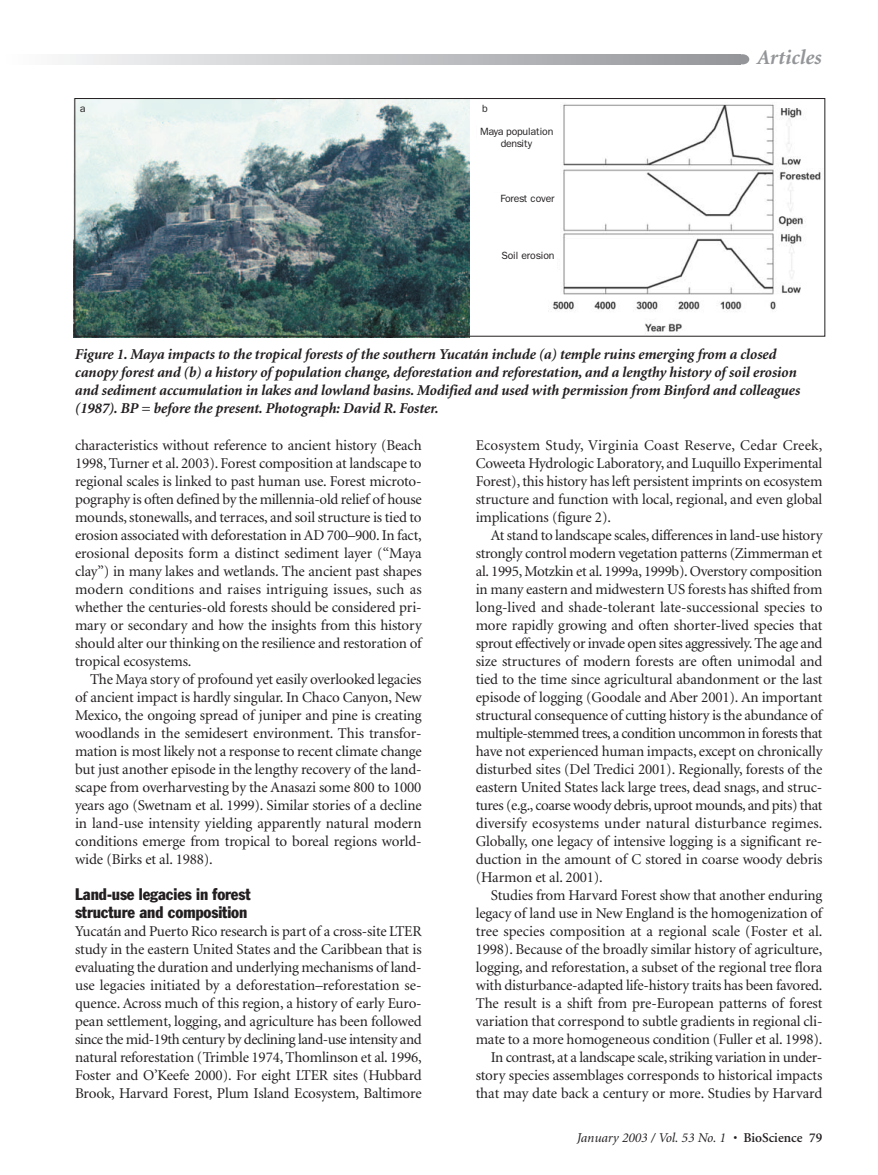
<style>
.page{position:relative;width:878px;height:1175px;background:#fff}
.page>*{position:absolute;margin:0;border:0;box-sizing:border-box;transform-origin:0 0}
.t1{font:italic 700 21px "Minion";color:#939598}
.t2{font:condensed 16.5px/18px "Franklin Gothic";letter-spacing:-.005em;color:#231f20}
.t3{font:15px/18px "Minion";letter-spacing:-.01em;color:#231f20;text-align:justify}
.t4{font:italic 700 15px/18px "Minion";letter-spacing:-.01em;color:#231f20}
.t5{font:italic 13.5px "Minion";color:#231f20}
.t6{font:10.5px/12px "Franklin Gothic";letter-spacing:-.025em;color:#231f20;text-align:center}
.s1{font-weight:600;font-style:normal}
</style>
<div class="page">
<div style="left:736px;top:54px;width:13px;height:10px;background:#939598;border-radius:50%"></div>
<svg style="left:64px;top:54px;width:676px;height:10px;background:#c3c4c6"></svg>
<img style="left:73px;top:98px;width:396px;height:239px">
<img style="left:548px;top:104px;width:273px;height:230px">
<div style="left:74px;top:98px;width:751px;height:239px;border:1px solid #231f20"></div>
<div style="left:477px;top:126px;width:79px;height:30px;background:#fff"></div>
<div style="left:477px;top:193px;width:79px;height:30px;background:#fff"></div>
<div style="left:477px;top:250px;width:79px;height:30px;background:#fff"></div>
<p class="t6" style="left:80px;top:104px;width:7px">a</p>
<p class="t6" style="left:482px;top:104px;width:7px">b</p>
<p class="t6" style="left:480px;top:126px;width:75px">Maya population density</p>
<p class="t6" style="left:500px;top:193px;width:56px">Forest cover</p>
<p class="t6" style="left:501px;top:250px;width:54px">Soil erosion</p>
<h1 class="t1" style="left:756px;top:49px;width:66px">Articles</h1>
<p class="t4" style="left:75px;top:346px;width:726px">Figure 1. Maya impacts to the tropical forests of the southern Yucatán include (a) temple ruins emerging from a closed canopy forest and (b) a history of population change, deforestation and reforestation, and a lengthy history of soil erosion and sediment accumulation in lakes and lowland basins. Modified and used with permission from Binford and colleagues (1987). BP = before the present. Photograph: David R. Foster.</p>
<p class="t3" style="left:75px;top:437px;width:348px">characteristics without reference to ancient history (Beach 1998, Turner et al. 2003). Forest composition at landscape to regional scales is linked to past human use. Forest microto&shy;pography is often defined by the millennia-old relief of house mounds, stonewalls, and terraces, and soil structure is tied to erosion associated with deforestation in AD 700–900. In fact, erosional deposits form a distinct sediment layer (“Maya clay”) in many lakes and wetlands. The ancient past shapes modern conditions and raises intriguing issues, such as whether the centuries-old forests should be considered pri&shy;mary or secondary and how the insights from this history should alter our thinking on the resilience and restoration of tropical ecosystems.</p>
<p class="t3" style="left:75px;top:671px;width:348px;text-indent:15px">The Maya story of profound yet easily overlooked legacies of ancient impact is hardly singular. In Chaco Canyon, New Mexico, the ongoing spread of juniper and pine is creating woodlands in the semidesert environment. This transfor&shy;mation is most likely not a response to recent climate change but just another episode in the lengthy recovery of the land&shy;scape from overharvesting by the Anasazi some 800 to 1000 years ago (Swetnam et al. 1999). Similar stories of a decline in land-use intensity yielding apparently natural modern conditions emerge from tropical to boreal regions world&shy;wide (Birks et al. 1988).</p>
<p class="t2" style="left:75px;top:886px;width:177px">Land-use legacies in forest structure and composition</p>
<p class="t3" style="left:75px;top:923px;width:348px">Yucatán and Puerto Rico research is part of a cross-site LTER study in the eastern United States and the Caribbean that is evaluating the duration and underlying mechanisms of land&shy;use legacies initiated by a deforestation–reforestation se&shy;quence. Across much of this region, a history of early Euro&shy;pean settlement, logging, and agriculture has been followed since the mid-19th century by declining land-use intensity and natural reforestation (Trimble 1974, Thomlinson et al. 1996, Foster and O’Keefe 2000). For eight LTER sites (Hubbard Brook, Harvard Forest, Plum Island Ecosystem, Baltimore</p>
<p class="t3" style="left:475px;top:437px;width:348px">Ecosystem Study, Virginia Coast Reserve, Cedar Creek, Coweeta Hydrologic Laboratory, and Luquillo Experimental Forest), this history has left persistent imprints on ecosystem structure and function with local, regional, and even global implications (figure 2).</p>
<p class="t3" style="left:475px;top:527px;width:348px;text-indent:15px">At stand to landscape scales, differences in land-use history strongly control modern vegetation patterns (Zimmerman et al. 1995, Motzkin et al. 1999a, 1999b). Overstory composition in many eastern and midwestern US forests has shifted from long-lived and shade-tolerant late-successional species to more rapidly growing and often shorter-lived species that sprout effectively or invade open sites aggressively. The age and size structures of modern forests are often unimodal and tied to the time since agricultural abandonment or the last episode of logging (Goodale and Aber 2001). An important structural consequence of cutting history is the abundance of multiple-stemmed trees, a condition uncommon in forests that have not experienced human impacts, except on chronically disturbed sites (Del Tredici 2001). Regionally, forests of the eastern United States lack large trees, dead snags, and struc&shy;tures (e.g., coarse woody debris, uproot mounds, and pits) that diversify ecosystems under natural disturbance regimes.<br>Globally, one legacy of intensive logging is a significant re&shy;duction in the amount of C stored in coarse woody debris (Harmon et al. 2001).</p>
<p class="t3" style="left:475px;top:887px;width:348px;text-align:right">Studies from Harvard Forest show that another enduring legacy of land use in New England is the homogenization of tree species composition at a regional scale (Foster et al.<br>1998). Because of the broadly similar history of agriculture, logging, and reforestation, a subset of the regional tree flora with disturbance-adapted life-history traits has been favored.<br>The result is a shift from pre-European patterns of forest variation that correspond to subtle gradients in regional cli&shy;mate to a more homogeneous condition (Fuller et al. 1998).<br>In contrast, at a landscape scale, striking variation in under&shy;story species assemblages corresponds to historical impacts that may date back a century or more. Studies by Harvard</p>
<p class="t5" style="left:576px;top:1132px;width:247px">January 2003 / Vol. 53 No. 1 • <span class="s1">BioScience 79</span></p>
</div>
